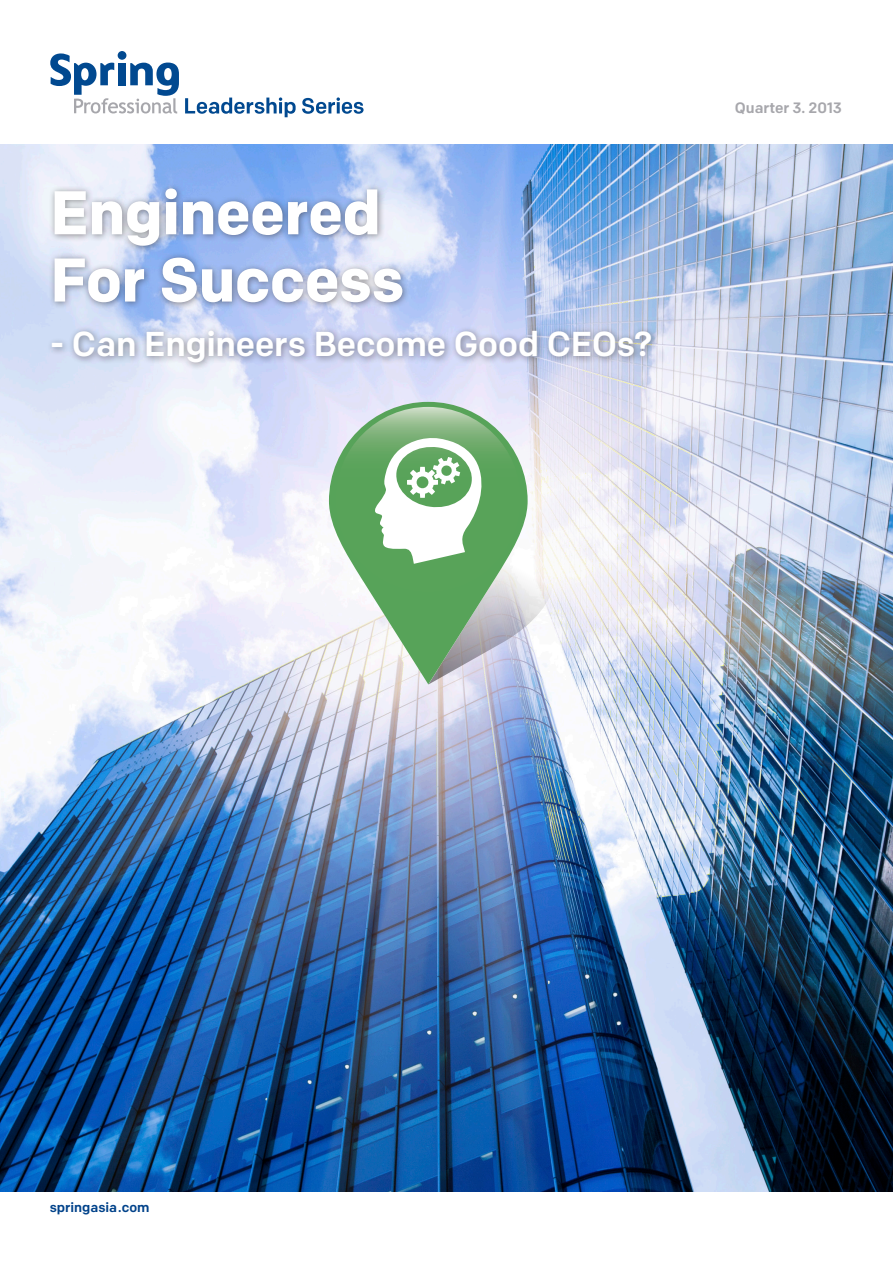
<style>
.page{position:relative;width:893px;height:1263px;background:#fff}
.page>*{position:absolute;margin:0;border:0;box-sizing:border-box;transform-origin:0 0}
.t1{font:700 61.5px "Colfax";letter-spacing:-.01em;color:#fff}
.t2{font:500 34.5px "Colfax";letter-spacing:-.005em;color:#fff}
.t3{font:500 15px "Colfax";letter-spacing:-.005em;color:#a7a7ac}
.t4{font:500 13.5px "Colfax";color:#00428a}
</style>
<div class="page">
<img style="left:0;top:145px;width:893px;height:1047px">
<div style="left:46px;top:183px;width:613px;height:187px;background:#231f20;opacity:.5"></div>
<svg style="left:50px;top:53px;width:129px;height:61px"></svg>
<svg style="left:185px;top:97px;width:179px;height:20px"></svg>
<svg style="left:329px;top:402px;width:199px;height:282px"></svg>
<img style="left:336px;top:407px;width:185px;height:185px;border-radius:93px">
<svg style="left:374px;top:435px;width:181px;height:249px"></svg>
<p class="t1" style="left:50px;top:175px;width:332px">Engineered</p>
<p class="t1" style="left:50px;top:242px;width:355px">For Success</p>
<p class="t2" style="left:50px;top:323px;width:603px">- Can Engineers Become Good CEOs?</p>
<p class="t3" style="left:735px;top:98px;width:109px">Quarter 3. 2013</p>
<p class="t4" style="left:50px;top:1199px;width:101px">springasia.com</p>
</div>
